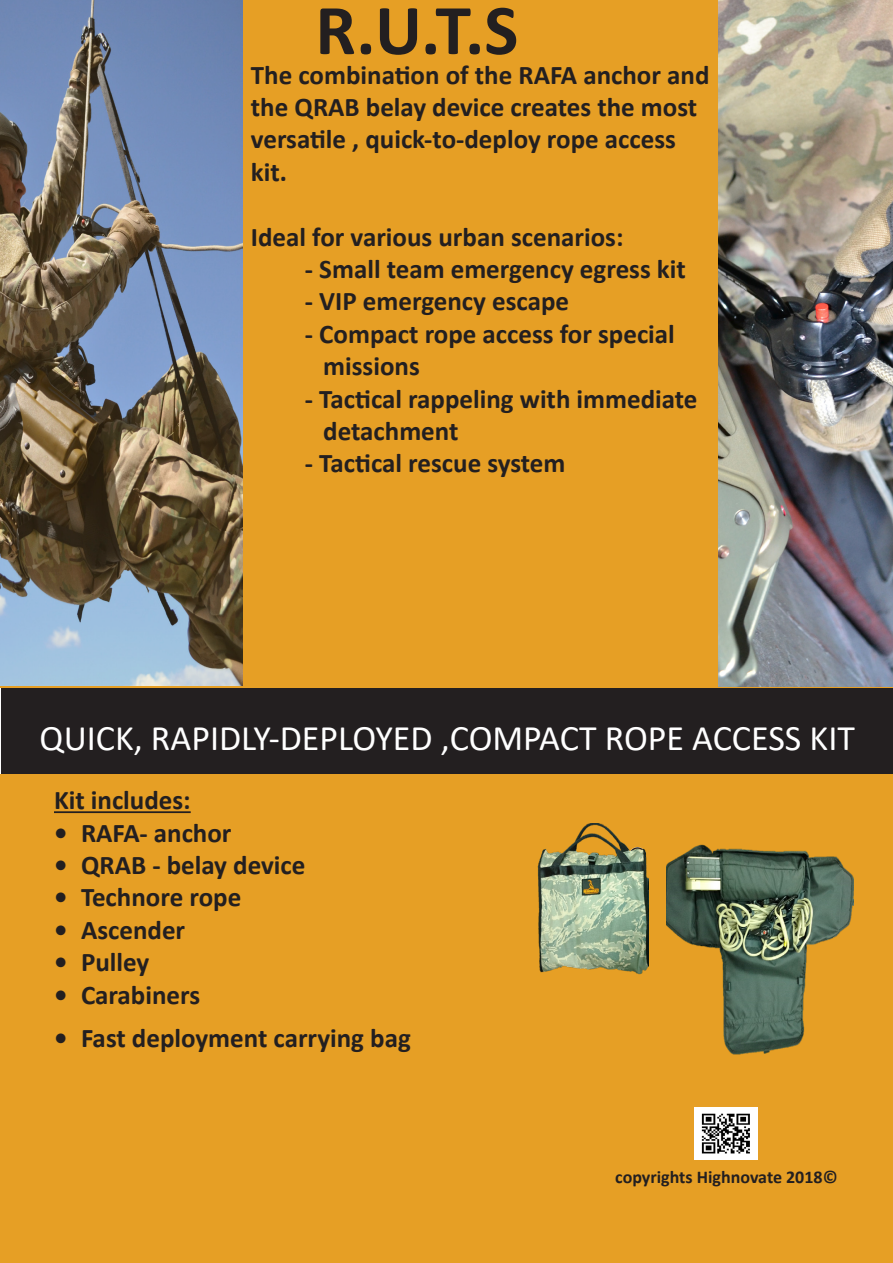
<style>
.page{position:relative;width:893px;height:1263px;background:#fff}
.page>*{position:absolute;margin:0;border:0;box-sizing:border-box;transform-origin:0 0}
.t1{font:700 72px "Calibri";color:#231f20}
.t2{font:36px "Calibri";color:#fff}
.t3{font:700 27px/32.4px "Calibri";color:#231f20}
.t4{font:700 18px "Calibri";color:#231f20}
</style>
<div class="page">
<div style="left:2px;top:680px;width:891px;height:339px;background:#231f20"></div>
<div style="left:0;top:0;width:893px;height:687px;background:#e69f25"></div>
<div style="left:0;top:774px;width:893px;height:489px;background:#e69f25"></div>
<img style="left:666px;top:844px;width:187px;height:211px">
<img style="left:537px;top:823px;width:111px;height:151px">
<img style="left:695px;top:1107px;width:63px;height:52px">
<hr style="left:54px;top:811px;width:137px;height:2px;background:#231f20">
<img style="left:0;top:0;width:243px;height:686px">
<img style="left:718px;top:0;width:175px;height:686px">
<p class="t1" style="left:315px;top:-21px;width:204px">R.U.T.S</p>
<p class="t3" style="left:251px;top:58px;width:460px">The combination of the RAFA anchor and the QRAB belay device creates the most</p>
<p class="t3" style="left:251px;top:123px;width:426px">versatile , quick-to-deploy rope access kit.</p>
<p class="t3" style="left:251px;top:220px;width:374px">Ideal for various urban scenarios:</p>
<p class="t3" style="left:305px;top:253px;width:382px">- Small team emergency egress kit</p>
<p class="t3" style="left:305px;top:285px;width:266px">- VIP emergency escape</p>
<p class="t3" style="left:305px;top:317px;width:371px">- Compact rope access for special</p>
<p class="t3" style="left:323px;top:350px;width:98px">missions</p>
<p class="t3" style="left:305px;top:382px;width:394px">- Tactical rappeling with immediate</p>
<p class="t3" style="left:323px;top:415px;width:137px">detachment</p>
<p class="t3" style="left:305px;top:447px;width:262px">- Tactical rescue system</p>
<p class="t2" style="left:40px;top:713px;width:817px">QUICK, RAPIDLY-DEPLOYED ,COMPACT ROPE ACCESS KIT</p>
<p class="t3" style="left:54px;top:784px;width:138px">Kit includes:</p>
<p class="t3" style="left:54px;top:816px;width:179px">• RAFA- anchor</p>
<p class="t3" style="left:54px;top:848px;width:253px">• QRAB - belay device</p>
<p class="t3" style="left:54px;top:881px;width:189px">• Technore rope</p>
<p class="t3" style="left:54px;top:913px;width:133px">• Ascender</p>
<p class="t3" style="left:54px;top:946px;width:97px">• Pulley</p>
<p class="t3" style="left:54px;top:978px;width:148px">• Carabiners</p>
<p class="t3" style="left:54px;top:1021px;width:358px">• Fast deployment carrying bag</p>
<p class="t4" style="left:615px;top:1164px;width:224px">copyrights Highnovate 2018©</p>
</div>
